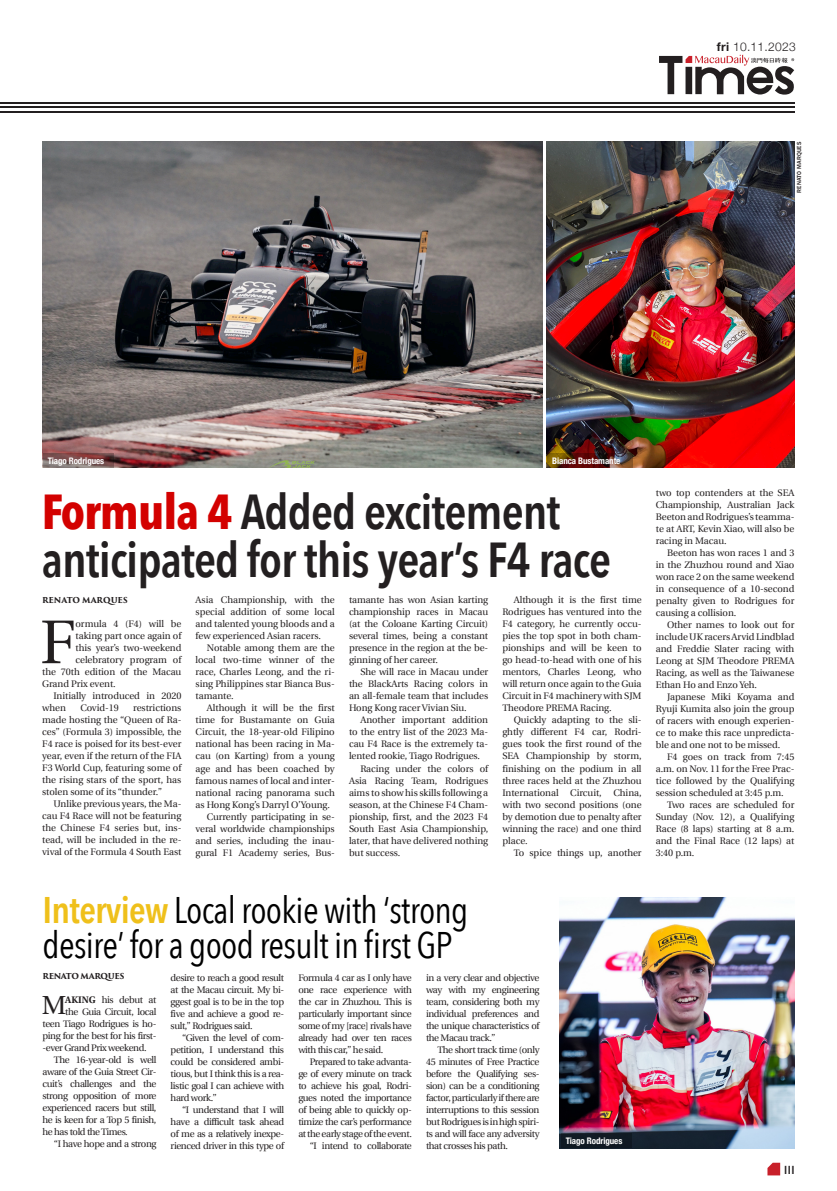
<style>
.page{position:relative;width:837px;height:1191px;background:#fff}
.page>*{position:absolute;margin:0;border:0;box-sizing:border-box;transform-origin:0 0}
.Texto_1{font:61.5px "Utopia";color:#231f20}
.Titulo_2{font:600 49px/47.5px "Avenir Next Condensed";letter-spacing:-.02em;color:#231f20}
.Titulo_2-2{font:37px/35px "Avenir Next Condensed";letter-spacing:-.02em;color:#000}
.Texto_1-2{font:26.1px "Utopia";color:#231f20}
.Datas{font:300 12px "Helvetica Neue";letter-spacing:.025em;color:#231f20}
.t1{font:500 11.3px "Helvetica Neue";color:#231f20}
.Texto_1-3{font:9.5px/12px "Utopia";letter-spacing:-.005em;color:#231f20;text-align:justify}
.Texto_1-4{font:9.5px "Utopia";letter-spacing:-.04em;color:#231f20}
.Legenda{font:700 condensed 9px "Helvetica Neue";letter-spacing:-.01em;color:#fff}
.Texto_1-5{font:700 8px "Trajan Pro 3";letter-spacing:-.01em;color:#231f20}
.Texto_1-6{font:700 8px "Trajan Pro 3";letter-spacing:-.035em;color:#231f20}
.Fotografia{font:500 6px "Franklin Gothic";letter-spacing:.025em;color:#231f20}
.s1{font-weight:700}
.s2{font-weight:700;color:#d30100}
.s3{font-weight:600;color:#efc01b}
</style>
<div class="page">
<img style="left:43px;top:142px;width:499px;height:326px">
<svg style="left:43px;top:453px;width:70px;height:15px"></svg>
<hr style="left:0;top:102px;width:794px;height:1px;background:#231f20">
<hr style="left:0;top:106px;width:794px;height:2px;background:#231f20">
<hr style="left:0;top:111px;width:794px;height:2px;background:#231f20">
<svg style="left:659px;top:55px;width:134px;height:40px"></svg>
<svg style="left:767px;top:1162px;width:12px;height:13px"></svg>
<img style="left:546px;top:142px;width:248px;height:326px">
<img style="left:559px;top:897px;width:235px;height:251px">
<svg style="left:547px;top:453px;width:85px;height:15px"></svg>
<div style="left:560px;top:1133px;width:71px;height:14px;background:#101a23"></div>
<p class="Datas" style="left:716px;top:37px;width:81px"><span class="s1">fri</span> 10.11.2023</p>
<p class="Fotografia" style="left:795px;top:192px;width:52px;rotate:-90deg">RENATO MARQUES</p>
<p class="Legenda" style="left:48px;top:453px;width:58px">Tiago Rodrigues</p>
<p class="Legenda" style="left:552px;top:453px;width:70px">Bianca Bustamante</p>
<p class="Titulo_2" style="left:42px;top:487px;width:570px"><span class="s2">Formula 4</span> Added excitement anticipated for this year’s F4 race</p>
<p class="Texto_1-5" style="left:42px;top:594px;width:87px">RENATO MARQUES</p>
<p class="Texto_1" style="left:40px;top:608px;width:37px">F</p>
<p class="Texto_1-3" style="left:75px;top:618px;width:107px">ormula 4 (F4) will be</p>
<p class="Texto_1-3" style="left:195px;top:594px;width:141px">Asia Championship, with the special addition of some local and talented young bloods and a few experienced Asian racers.</p>
<p class="Texto_1-3" style="left:195px;top:642px;width:141px;text-indent:11px">Notable among them are the local two-time winner of the race, Charles Leong, and the ri&shy;sing Philippines star Bianca Bus&shy;tamante.</p>
<p class="Texto_1-3" style="left:195px;top:702px;width:141px;text-indent:11px">Although it will be the first time for Bustamante on Guia Circuit, the 18-year-old Filipino national has been racing in Ma&shy;cau (on Karting) from a young age and has been coached by famous names of local and inter&shy;national racing panorama such as Hong Kong’s Darryl O’Young.</p>
<p class="Texto_1-3" style="left:195px;top:810px;width:141px;text-indent:11px">Currently participating in se&shy;veral worldwide championships and series, including the inau&shy;gural F1 Academy series, Bus-</p>
<p class="Texto_1-3" style="left:349px;top:594px;width:141px">tamante has won Asian karting championship races in Macau (at the Coloane Karting Circuit) several times, being a constant presence in the region at the be&shy;ginning of her career.</p>
<p class="Texto_1-3" style="left:349px;top:666px;width:141px;text-indent:11px">She will race in Macau under the BlackArts Racing colors in an all-female team that includes Hong Kong racer Vivian Siu.</p>
<p class="Texto_1-3" style="left:349px;top:714px;width:141px;text-indent:11px">Another important addition to the entry list of the 2023 Ma&shy;cau F4 Race is the extremely ta&shy;lented rookie, Tiago Rodrigues.</p>
<p class="Texto_1-3" style="left:349px;top:762px;width:141px;text-indent:11px">Racing under the colors of Asia Racing Team, Rodrigues aims to show his skills following a season, at the Chinese F4 Cham&shy;pionship, first, and the 2023 F4<br>South East Asia Championship, later, that have delivered nothing but success.</p>
<p class="Texto_1-3" style="left:502px;top:594px;width:141px;text-indent:11px">Although it is the first time Rodrigues has ventured into the F4 category, he currently occu&shy;pies the top spot in both cham&shy;pionships and will be keen to go head-to-head with one of his mentors, Charles Leong, who will return once again to the Guia Circuit in F4 machinery with SJM Theodore PREMA Racing.</p>
<p class="Texto_1-3" style="left:502px;top:714px;width:141px;text-indent:11px">Quickly adapting to the sli&shy;ghtly different F4 car, Rodri&shy;gues took the first round of the SEA Championship by storm, finishing on the podium in all three races held at the Zhuzhou International Circuit, China, with two second positions (one by demotion due to penalty after winning the race) and one third place.</p>
<p class="Texto_1-3" style="left:513px;top:846px;width:129px">To spice things up, another</p>
<p class="Texto_1-3" style="left:75px;top:630px;width:107px">taking part once again of</p>
<p class="Texto_1-3" style="left:75px;top:642px;width:107px">this year’s two-weekend</p>
<p class="Texto_1-3" style="left:75px;top:654px;width:107px">celebratory program of</p>
<p class="Texto_1-3" style="left:42px;top:666px;width:141px">the 70th edition of the Macau</p>
<p class="Texto_1-3" style="left:42px;top:678px;width:75px">Grand Prix event.</p>
<p class="Texto_1-3" style="left:42px;top:690px;width:141px;text-indent:11px">Initially introduced in 2020 when</p>
<p class="Texto_1-3" style="left:80px;top:702px;width:40px">Covid-19</p>
<p class="Texto_1-3" style="left:42px;top:702px;width:141px;text-indent:91px">restrictions made hosting the “Queen of Ra&shy;ces” (Formula 3) impossible, the F4 race is poised for its best-ever year, even if the return of the FIA F3 World Cup, featuring some of the rising stars of the sport, has stolen some of its “thunder.”</p>
<p class="Texto_1-3" style="left:42px;top:798px;width:141px;text-indent:11px">Unlike previous years, the Ma&shy;cau F4 Race will not be featuring the Chinese F4 series but, ins&shy;tead, will be included in the re&shy;vival of the Formula 4 South East</p>
<p class="Texto_1-3" style="left:655px;top:487px;width:140px">two top contenders at the SEA Championship, Australian Jack Beeton and Rodrigues’s teamma&shy;te at ART, Kevin Xiao, will also be racing in Macau.</p>
<p class="Texto_1-3" style="left:655px;top:547px;width:140px;text-indent:11px">Beeton has won races 1 and 3 in the Zhuzhou round and Xiao won race 2 on the same weekend in consequence of a 10-second penalty given to Rodrigues for causing a collision.</p>
<p class="Texto_1-3" style="left:655px;top:619px;width:140px;text-indent:11px">Other names to look out for include UK racers Arvid Lindblad and Freddie Slater racing with Leong at SJM Theodore PREMA Racing, as well as the Taiwanese Ethan Ho and Enzo Yeh.</p>
<p class="Texto_1-3" style="left:655px;top:691px;width:140px;text-indent:11px">Japanese Miki Koyama and Ryuji Kumita also join the group of racers with enough experien&shy;ce to make this race unpredicta&shy;ble and one not to be missed.</p>
<p class="Texto_1-3" style="left:655px;top:751px;width:140px;text-indent:11px">F4 goes on track from 7:45 a.m. on Nov. 11 for the Free Prac&shy;tice followed by the Qualifying session scheduled at 3:45 p.m.</p>
<p class="Texto_1-3" style="left:655px;top:799px;width:140px;text-indent:11px">Two races are scheduled for Sunday (Nov. 12), a Qualifying Race (8 laps) starting at 8 a.m. and the Final Race (12 laps) at 3:40 p.m.</p>
<p class="Titulo_2-2" style="left:43px;top:891px;width:427px"><span class="s3">Interview</span> Local rookie with ‘strong desire’ for a good result in first GP</p>
<p class="Texto_1-6" style="left:43px;top:970px;width:83px">RENATO MARQUES</p>
<p class="Texto_1-2" style="left:42px;top:991px;width:26px">M</p>
<p class="Texto_1-4" style="left:65px;top:994px;width:93px"><span class="s1">AKING</span> his debut at</p>
<p class="Texto_1-3" style="left:171px;top:971px;width:115px">desire to reach a good result at the Macau circuit. My bi&shy;ggest goal is to be in the top five and achieve a good re&shy;sult,” Rodrigues said.</p>
<p class="Texto_1-3" style="left:171px;top:1031px;width:115px;text-indent:11px">“Given the level of com&shy;petition, I understand this could be considered ambi&shy;tious, but I think this is a rea&shy;listic goal I can achieve with hard work.”</p>
<p class="Texto_1-3" style="left:171px;top:1103px;width:115px;text-indent:11px">“I understand that I will have a difficult task ahead of me as a relatively inexpe&shy;rienced driver in this type of</p>
<p class="Texto_1-3" style="left:298px;top:971px;width:115px">Formula 4 car as I only have one race experience with the car in Zhuzhou. This is particularly important since some of my [race] rivals have already had over ten races with this car,” he said.</p>
<p class="Texto_1-3" style="left:298px;top:1055px;width:115px;text-indent:11px">Prepared to take advanta&shy;ge of every minute on track to achieve his goal, Rodri&shy;gues noted the importance of being able to quickly op&shy;timize the car’s performance at the early stage of the event.</p>
<p class="Texto_1-4" style="left:309px;top:1140px;width:104px">“I intend to collaborate</p>
<p class="Texto_1-3" style="left:426px;top:971px;width:115px">in a very clear and objective way with my engineering team, considering both my individual preferences and the unique characteristics of the Macau track.”</p>
<p class="Texto_1-3" style="left:426px;top:1043px;width:115px;text-indent:11px">The short track time (only 45 minutes of Free Practice before the Qualifying ses&shy;sion) can be a conditioning factor, particularly if there are interruptions to this session but Rodrigues is in high spiri&shy;ts and will face any adversity that crosses his path.</p>
<p class="Texto_1-4" style="left:65px;top:1006px;width:93px">the Guia Circuit, local</p>
<p class="Texto_1-4" style="left:43px;top:1018px;width:115px">teen Tiago Rodrigues is ho-</p>
<p class="Texto_1-4" style="left:43px;top:1030px;width:115px">ping for the best for his first-</p>
<p class="Texto_1-4" style="left:43px;top:1042px;width:105px">-ever Grand Prix weekend.</p>
<p class="Texto_1-3" style="left:43px;top:1053px;width:115px;text-indent:11px">The 16-year-old is well aware of the Guia Street Cir&shy;cuit’s challenges and the strong opposition of more experienced racers but still, he is keen for a Top 5 finish, he has told the Times.</p>
<p class="Texto_1-4" style="left:54px;top:1138px;width:104px">“I have hope and a strong</p>
<p class="Legenda" style="left:565px;top:1133px;width:58px">Tiago Rodrigues</p>
<p class="t1" style="left:783px;top:1161px;width:12px">III</p>
</div>
